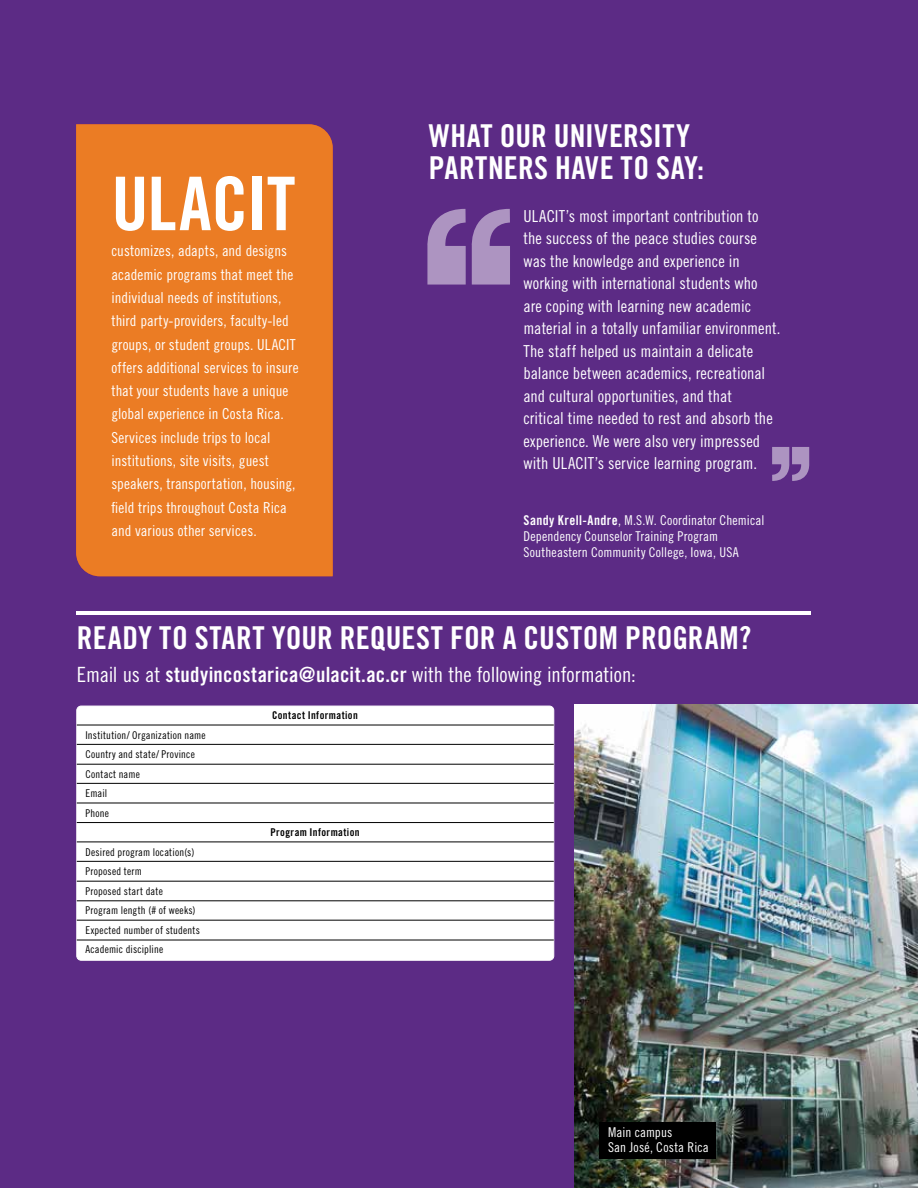
<style>
.page{position:relative;width:918px;height:1188px;background:#5c2b85}
.page>*{position:absolute;margin:0;border:0;box-sizing:border-box;transform-origin:0 0}
.t1{font:74.1px "Trade Gothic LT Std Bd Cn 20";letter-spacing:-.005em;color:#fff}
.t2{font:31.5px/31.5px "Trade Gothic LT Std Bd Cn 20";letter-spacing:.01em;color:#fff}
.t3{font:21px "Trade Gothic LT Std Cn 18";letter-spacing:-.005em;color:#fff}
.t4{font:16.5px/22.5px "Trade Gothic LT Std Cn 18";letter-spacing:.005em;color:#fff}
.t5{font:15.15px/23.2px "Trade Gothic LT Std Cn 18";letter-spacing:.005em;color:#fff}
.t6{font:13.5px/16.2px "Trade Gothic LT Std Cn 18";letter-spacing:.01em;color:#fff}
.t7{font:10.8px/19.5px "Trade Gothic LT Std Cn 18";letter-spacing:.02em;color:#000}
.t8{font:10.8px "Trade Gothic LT Std Bd Cn 20";letter-spacing:.04em;color:#000}
.s1{font-family:"Trade Gothic LT Std Bd Cn 20"}
</style>
<div class="page">
<hr style="left:76px;top:611px;width:734px;height:4px;background:#fff">
<div style="left:77px;top:706px;width:477px;height:254px;background:#fff;border-radius:4px"></div>
<div style="left:77px;top:706px;width:477px;height:255px;border:1px solid #fff;border-radius:4px"></div>
<hr style="left:77px;top:725px;width:477px;height:1px;background:#000">
<hr style="left:77px;top:744px;width:477px;height:1px;background:#000">
<hr style="left:77px;top:764px;width:477px;height:1px;background:#000">
<hr style="left:77px;top:783px;width:477px;height:1px;background:#000">
<hr style="left:77px;top:803px;width:477px;height:1px;background:#000">
<hr style="left:77px;top:822px;width:477px;height:1px;background:#000">
<hr style="left:77px;top:842px;width:477px;height:1px;background:#000">
<hr style="left:77px;top:861px;width:477px;height:1px;background:#000">
<hr style="left:77px;top:881px;width:477px;height:1px;background:#000">
<hr style="left:77px;top:901px;width:477px;height:1px;background:#000">
<hr style="left:77px;top:920px;width:477px;height:1px;background:#000">
<hr style="left:77px;top:940px;width:477px;height:1px;background:#000">
<svg style="left:427px;top:209px;width:83px;height:76px"></svg>
<svg style="left:772px;top:447px;width:38px;height:34px"></svg>
<div style="left:76px;top:124px;width:257px;height:452px;background:#eb7c24"></div>
<img style="left:574px;top:705px;width:344px;height:483px">
<div style="left:599px;top:1122px;width:117px;height:37px;background:#000"></div>
<h1 class="t1" style="left:111px;top:159px;width:186px">ULACIT</h1>
<p class="t5" style="left:111px;top:239px;width:189px">customizes, adapts, and designs academic programs that meet the individual needs of institutions, third party-providers, faculty-led groups, or student groups. ULACIT offers additional services to insure that your students have a unique global experience in Costa Rica.<br>Services include trips to local institutions, site visits, guest speakers, transportation, housing, field trips throughout Costa Rica and various other services.</p>
<h2 class="t2" style="left:429px;top:120px;width:277px">WHAT OUR UNIVERSITY<br>PARTNERS HAVE TO SAY:</h2>
<p class="t4" style="left:524px;top:204px;width:258px">ULACIT’s most important contribution to the success of the peace studies course was the knowledge and experience in working with international students who<br>are coping with learning new academic material in a totally unfamiliar environment.<br>The staff helped us maintain a delicate balance between academics, recreational and cultural opportunities, and that<br>critical time needed to rest and absorb the experience. We were also very impressed with ULACIT’s service learning program.</p>
<p class="t6" style="left:524px;top:512px;width:242px"><span class="s1">Sandy Krell-Andre</span>, M.S.W. Coordinator Chemical<br>Dependency Counselor Training Program<br>Southeastern Community College, Iowa, USA</p>
<h2 class="t2" style="left:77px;top:622px;width:676px">READY TO START YOUR REQUEST FOR A CUSTOM PROGRAM?</h2>
<p class="t3" style="left:77px;top:662px;width:560px">Email us at <span class="s1">studyincostarica@ulacit.ac.cr</span> with the following information:</p>
<p class="t8" style="left:272px;top:709px;width:87px">Contact Information</p>
<p class="t7" style="left:85px;top:725px;width:122px">Institution/ Organization name<br>Country and state/ Province<br>Contact name<br>Email<br>Phone</p>
<p class="t8" style="left:270px;top:826px;width:91px">Program Information</p>
<p class="t7" style="left:85px;top:842px;width:116px">Desired program location(s)<br>Proposed term<br>Proposed start date<br>Program length (# of weeks)<br>Expected number of students<br>Academic discipline</p>
<p class="t6" style="left:608px;top:1124px;width:102px;line-height:15px">Main campus<br>San José, Costa Rica</p>
</div>
